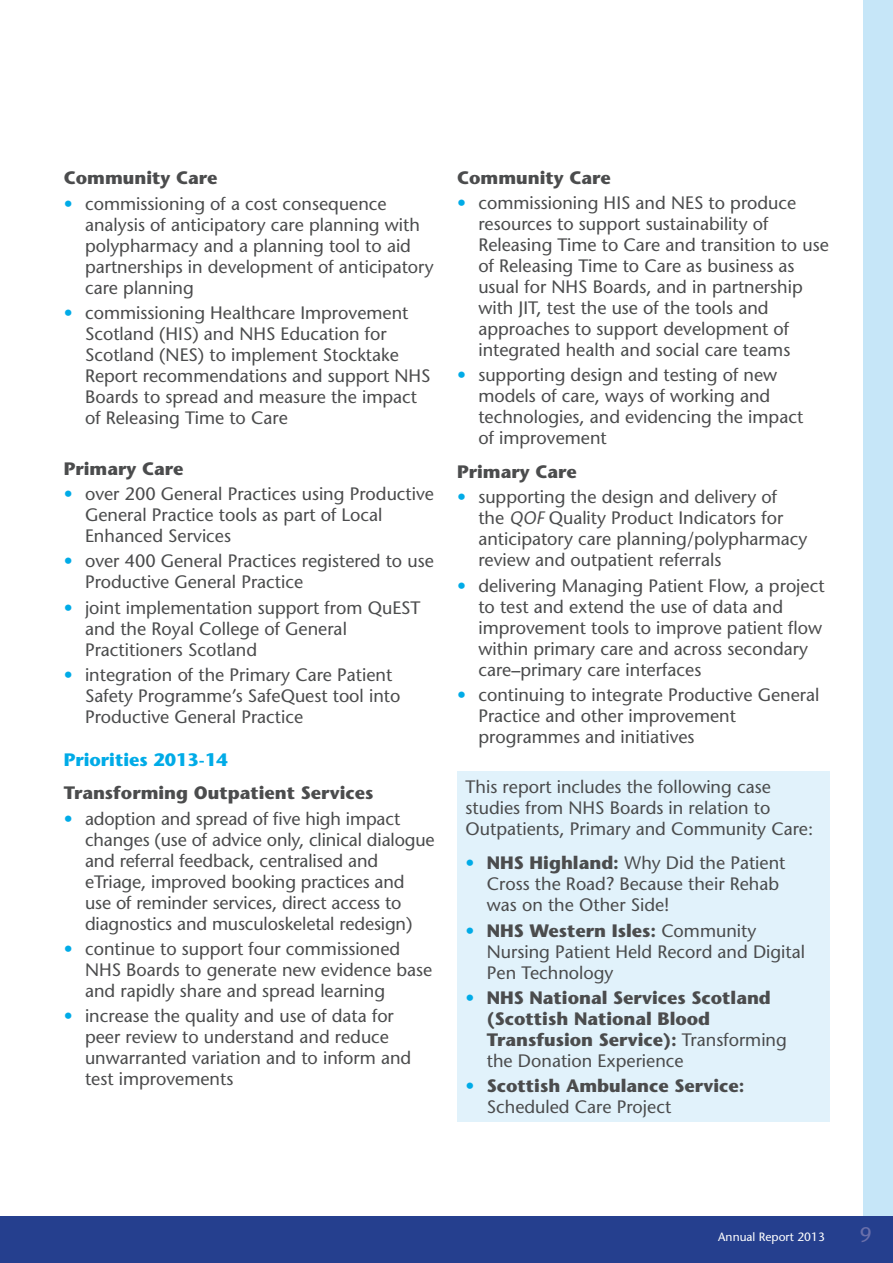
<style>
.page{position:relative;width:893px;height:1263px;background:#fff}
.page>*{position:absolute;margin:0;border:0;box-sizing:border-box;transform-origin:0 0}
.t1{font:21px "Stone Sans";color:#6b70ab}
.bullets{font:18px/21px "Stone Sans";color:#4b4c4d}
.Sub_2{font:700 18px/21px "Stone Sans";color:#4b4c4d}
.Last_bullet{font:18px/21px "Stone Sans";color:#4b4c4d}
.sub_1{font:700 18px "Stone Sans";color:#00abe7}
.t2{font:12px "Stone Sans";color:#fff}
.s1{color:#00abe7}
.s2{font-style:italic}
.s3{font-weight:600}
.s4{font-weight:700}
.s5{font-weight:400;color:#00abe7}
.s6{font-weight:400}
</style>
<div class="page">
<div style="left:863px;top:0;width:30px;height:1263px;background:#c6e6f8"></div>
<div style="left:0;top:1216px;width:893px;height:47px;background:#253f8e"></div>
<div style="left:457px;top:771px;width:372px;height:350px;background:#e1f2fb"></div>
<p class="Sub_2" style="left:64px;top:167px;width:155px">Community Care</p>
<p class="bullets" style="left:85px;top:193px;width:350px;text-indent:-21px"><span class="s1">•</span> commissioning of a cost consequence analysis of anticipatory care planning with polypharmacy and a planning tool to aid partnerships in development of anticipatory care planning</p>
<p class="Last_bullet" style="left:85px;top:302px;width:347px;text-indent:-21px"><span class="s1">•</span> commissioning Healthcare Improvement Scotland (HIS) and NHS Education for Scotland (NES) to implement Stocktake Report recommendations and support NHS Boards to spread and measure the impact of Releasing Time to Care</p>
<p class="Sub_2" style="left:64px;top:458px;width:121px">Primary Care</p>
<p class="bullets" style="left:85px;top:483px;width:350px;text-indent:-21px"><span class="s1">•</span> over 200 General Practices using Productive<br>General Practice tools as part of Local<br>Enhanced Services</p>
<p class="bullets" style="left:85px;top:550px;width:350px;text-indent:-21px"><span class="s1">•</span> over 400 General Practices registered to use<br>Productive General Practice</p>
<p class="bullets" style="left:85px;top:597px;width:337px;text-indent:-21px"><span class="s1">•</span> joint implementation support from QuEST and the Royal College of General<br>Practitioners Scotland</p>
<p class="bullets" style="left:85px;top:664px;width:317px;text-indent:-21px"><span class="s1">•</span> integration of the Primary Care Patient<br>Safety Programme’s SafeQuest tool into<br>Productive General Practice</p>
<p class="sub_1" style="left:64px;top:748px;width:166px">Priorities 2013-14</p>
<p class="Sub_2" style="left:64px;top:782px;width:311px">Transforming Outpatient Services</p>
<p class="bullets" style="left:85px;top:808px;width:351px;text-indent:-21px"><span class="s1">•</span> adoption and spread of five high impact changes (use of advice only, clinical dialogue and referral feedback, centralised and eTriage, improved booking practices and use of reminder services, direct access to diagnostics and musculoskeletal redesign)</p>
<p class="bullets" style="left:85px;top:938px;width:349px;text-indent:-21px"><span class="s1">•</span> continue to support four commissioned<br>NHS Boards to generate new evidence base and rapidly share and spread learning</p>
<p class="bullets" style="left:85px;top:1005px;width:328px;text-indent:-21px"><span class="s1">•</span> increase the quality and use of data for peer review to understand and reduce unwarranted variation and to inform and test improvements</p>
<p class="Sub_2" style="left:457px;top:167px;width:155px">Community Care</p>
<p class="bullets" style="left:478px;top:192px;width:352px;text-indent:-21px"><span class="s1">•</span> commissioning HIS and NES to produce resources to support sustainability of Releasing Time to Care and transition to use of Releasing Time to Care as business as usual for NHS Boards, and in partnership with JIT, test the use of the tools and approaches to support development of integrated health and social care teams</p>
<p class="bullets" style="left:478px;top:364px;width:326px;text-indent:-21px"><span class="s1">•</span> supporting design and testing of new models of care, ways of working and technologies, and evidencing the impact of improvement</p>
<p class="Sub_2" style="left:457px;top:461px;width:121px">Primary Care</p>
<p class="bullets" style="left:478px;top:486px;width:331px;text-indent:-21px"><span class="s1">•</span> supporting the design and delivery of the <span class="s2">QOF</span> Quality Product Indicators for anticipatory care planning/polypharmacy review and outpatient referrals</p>
<p class="bullets" style="left:478px;top:575px;width:348px;text-indent:-21px"><span class="s1">•</span> delivering Managing Patient Flow, a project to test and extend the use of data and improvement tools to improve patient flow within primary care and across secondary care<span class="s3">–</span>primary care interfaces</p>
<p class="bullets" style="left:478px;top:684px;width:342px;text-indent:-21px"><span class="s1">•</span> continuing to integrate Productive General<br>Practice and other improvement programmes and initiatives</p>
<p class="bullets" style="left:466px;top:776px;width:349px">This report includes the following case studies from NHS Boards in relation to<br>Outpatients, Primary and Community Care:</p>
<p class="bullets" style="left:487px;top:852px;width:300px;text-indent:-21px"><span class="s1">•</span> <span class="s4">NHS Highland:</span> Why Did the Patient<br>Cross the Road? Because their Rehab was on the Other Side!</p>
<p class="bullets" style="left:487px;top:919px;width:320px;text-indent:-21px"><span class="s1">•</span> <span class="s4">NHS Western Isles:</span> Community<br>Nursing Patient Held Record and Digital<br>Pen Technology</p>
<p class="Sub_2" style="left:487px;top:987px;width:301px;text-indent:-21px"><span class="s5">•</span> NHS National Services Scotland (Scottish National Blood<br>Transfusion Service): <span class="s6">Transforming the Donation Experience</span></p>
<p class="Sub_2" style="left:487px;top:1075px;width:259px;text-indent:-21px"><span class="s5">•</span> Scottish Ambulance Service:<br><span class="s6">Scheduled Care Project</span></p>
<p class="t2" style="left:718px;top:1229px;width:108px">Annual Report 2013</p>
<p class="t1" style="left:860px;top:1221px;width:14px">9</p>
</div>
